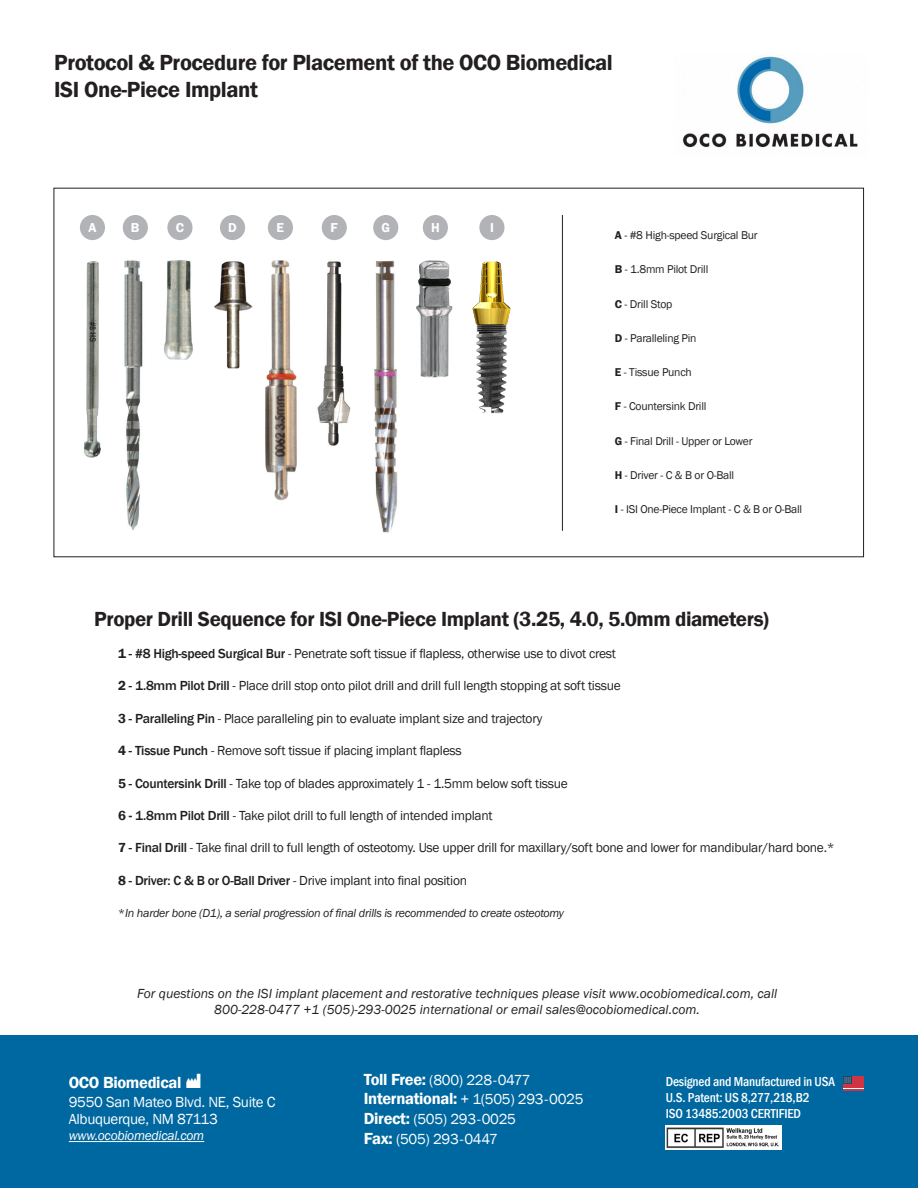
<style>
.page{position:relative;width:918px;height:1188px;background:#fff}
.page>*{position:absolute;margin:0;border:0;box-sizing:border-box;transform-origin:0 0}
.t1{font:600 22.5px/27px "Franklin Gothic";letter-spacing:-.02em;color:#231f20}
.t2{font:600 21px "Franklin Gothic";letter-spacing:-.02em;color:#231f20}
.t3{font:600 16.5px "Franklin Gothic";letter-spacing:-.02em;color:#fff}
.t4{font:15px/16.8px "Franklin Gothic";letter-spacing:-.02em;color:#fff}
.t5{font:13.5px "Franklin Gothic";letter-spacing:-.02em;color:#231f20}
.t6{font:italic 13.5px/16.2px "Franklin Gothic";color:#231f20;text-align:center}
.t7{font:italic 13.5px "Franklin Gothic";letter-spacing:-.02em;color:#fff}
.universe_condense{font:500 condensed 13.35px "Franklin Gothic";letter-spacing:-.01em;color:#fff}
.t8{font:600 13.35px "Franklin Gothic";color:#fff}
.t9{font:italic 12px "Franklin Gothic";letter-spacing:-.02em;color:#231f20}
.t10{font:11.55px "Franklin Gothic";letter-spacing:-.02em;color:#231f20}
.s1{font-weight:600}
.s2{font-weight:500}
.s3{font-style:normal}
.s4{font-family:"MDD EN980";font-weight:400;font-size:18.9px}
.s5{font-weight:600;font-size:16.5px}
</style>
<div class="page">
<div style="left:0;top:1036px;width:918px;height:152px;background:#0068a0"></div>
<svg style="left:843px;top:1076px;width:21px;height:14px"></svg>
<hr style="left:69px;top:1141px;width:135px;height:1px;background:#fff">
<img style="left:666px;top:1126px;width:115px;height:23px">
<img style="left:84px;top:261px;width:17px;height:197px">
<img style="left:124px;top:260px;width:19px;height:270px">
<img style="left:164px;top:260px;width:29px;height:100px">
<img style="left:214px;top:261px;width:39px;height:108px">
<img style="left:472px;top:261px;width:39px;height:153px">
<img style="left:265px;top:260px;width:32px;height:241px">
<img style="left:317px;top:261px;width:34px;height:185px">
<img style="left:374px;top:260px;width:24px;height:273px">
<img style="left:416px;top:260px;width:37px;height:118px">
<div style="left:80px;top:215px;width:25px;height:25px;background:#b2b3b7;border-radius:50%"></div>
<div style="left:123px;top:215px;width:25px;height:25px;background:#b2b3b7;border-radius:50%"></div>
<div style="left:167px;top:215px;width:26px;height:25px;background:#b2b3b7;border-radius:50%"></div>
<div style="left:220px;top:215px;width:25px;height:25px;background:#b2b3b7;border-radius:50%"></div>
<div style="left:268px;top:215px;width:25px;height:25px;background:#b2b3b7;border-radius:50%"></div>
<div style="left:322px;top:215px;width:25px;height:25px;background:#b2b3b7;border-radius:50%"></div>
<div style="left:373px;top:215px;width:25px;height:25px;background:#b2b3b7;border-radius:50%"></div>
<div style="left:423px;top:215px;width:25px;height:25px;background:#b2b3b7;border-radius:50%"></div>
<div style="left:479px;top:215px;width:25px;height:25px;background:#b2b3b7;border-radius:50%"></div>
<hr style="left:562px;top:215px;width:1px;height:316px;background:#231f20">
<img style="left:682px;top:56px;width:176px;height:92px">
<p class="t1" style="left:54px;top:49px;width:560px">Protocol &amp; Procedure for Placement of the OCO Biomedical<br>ISI One-Piece Implant</p>
<p class="t8" style="left:88px;top:219px;width:10px">A</p>
<p class="t8" style="left:131px;top:219px;width:10px">B</p>
<p class="t8" style="left:176px;top:219px;width:10px">C</p>
<p class="t8" style="left:228px;top:219px;width:10px">D</p>
<p class="t8" style="left:277px;top:219px;width:9px">E</p>
<p class="t8" style="left:331px;top:219px;width:9px">F</p>
<p class="t8" style="left:382px;top:219px;width:10px">G</p>
<p class="t8" style="left:431px;top:219px;width:10px">H</p>
<p class="t8" style="left:490px;top:219px;width:5px">I</p>
<p class="t10" style="left:615px;top:228px;width:144px"><span class="s1">A</span> - #8 High-speed Surgical Bur</p>
<p class="t10" style="left:615px;top:262px;width:95px"><span class="s1">B</span> - 1.8mm Pilot Drill</p>
<p class="t10" style="left:615px;top:297px;width:59px"><span class="s1">C</span> - Drill Stop</p>
<p class="t10" style="left:615px;top:331px;width:83px"><span class="s1">D</span> - Paralleling Pin</p>
<p class="t10" style="left:615px;top:365px;width:78px"><span class="s1">E</span> - Tissue Punch</p>
<p class="t10" style="left:615px;top:399px;width:93px"><span class="s1">F</span> - Countersink Drill</p>
<p class="t10" style="left:615px;top:434px;width:139px"><span class="s1">G</span> - Final Drill - Upper or Lower</p>
<p class="t10" style="left:615px;top:468px;width:121px"><span class="s1">H</span> - Driver - C &amp; B or O-Ball</p>
<p class="t10" style="left:615px;top:502px;width:189px"><span class="s1">I</span> - ISI One-Piece Implant - C &amp; B or O-Ball</p>
<p class="t2" style="left:94px;top:606px;width:676px">Proper Drill Sequence for ISI One-Piece Implant (3.25, 4.0, 5.0mm diameters)</p>
<p class="t5" style="left:118px;top:645px;width:499px"><span class="s1">1</span> <span class="s2">- #8 High-speed Surgical Bur</span> - Penetrate soft tissue if flapless, otherwise use to divot crest</p>
<p class="t5" style="left:118px;top:678px;width:504px"><span class="s1">2</span> <span class="s2">- 1.8mm Pilot Drill</span> - Place drill stop onto pilot drill and drill full length stopping at soft tissue</p>
<p class="t5" style="left:118px;top:710px;width:426px"><span class="s1">3</span> <span class="s2">- Paralleling Pin</span> - Place paralleling pin to evaluate implant size and trajectory</p>
<p class="t5" style="left:118px;top:742px;width:345px"><span class="s1">4</span> <span class="s2">- Tissue Punch</span> - Remove soft tissue if placing implant flapless</p>
<p class="t5" style="left:118px;top:775px;width:451px"><span class="s1">5</span> <span class="s2">- Countersink Drill</span> - Take top of blades approximately 1 - 1.5mm below soft tissue</p>
<p class="t5" style="left:118px;top:807px;width:376px"><span class="s1">6 -</span> <span class="s2">1.8mm Pilot Drill</span> - Take pilot drill to full length of intended implant</p>
<p class="t5" style="left:118px;top:840px;width:718px"><span class="s1">7</span> <span class="s2">- Final Drill</span> - Take final drill to full length of osteotomy. Use upper drill for maxillary/soft bone and lower for mandibular/hard bone.*</p>
<p class="t5" style="left:118px;top:872px;width:350px"><span class="s1">8</span> <span class="s2">- Driver: C &amp; B or O-Ball Driver</span> - Drive implant into final position</p>
<p class="t9" style="left:118px;top:906px;width:447px"><span class="s3">*</span>In harder bone (D1), a serial progression of final drills is recommended to create osteotomy</p>
<p class="t6" style="left:137px;top:986px;width:642px">For questions on the ISI implant placement and restorative techniques please visit www.ocobiomedical.com, call<br>800-228-0477 +1 (505)-293-0025 international or email sales@ocobiomedical.com.</p>
<p class="t3" style="left:69px;top:1072px;width:134px">OCO Biomedical <span class="s4">M</span></p>
<p class="t4" style="left:69px;top:1094px;width:208px">9550 San Mateo Blvd. NE, Suite C<br>Albuquerque, NM 87113</p>
<p class="t7" style="left:69px;top:1127px;width:137px">www.ocobiomedical.com</p>
<p class="t4" style="left:364px;top:1071px;width:168px"><span class="s5">Toll Free:</span> (800) 228-0477</p>
<p class="t4" style="left:364px;top:1091px;width:221px"><span class="s5">International:</span> + 1(505) 293-0025</p>
<p class="t4" style="left:364px;top:1111px;width:154px"><span class="s5">Direct:</span> (505) 293-0025</p>
<p class="t4" style="left:364px;top:1131px;width:135px"><span class="s5">Fax:</span> (505) 293-0447</p>
<p class="universe_condense" style="left:666px;top:1072px;width:171px">Designed and Manufactured in USA</p>
<p class="universe_condense" style="left:666px;top:1105px;width:137px">ISO 13485:2003 CERTIFIED</p>
<p class="universe_condense" style="left:666px;top:1088px;width:145px">U.S. Patent: US 8,277,218,B2</p>
</div>
